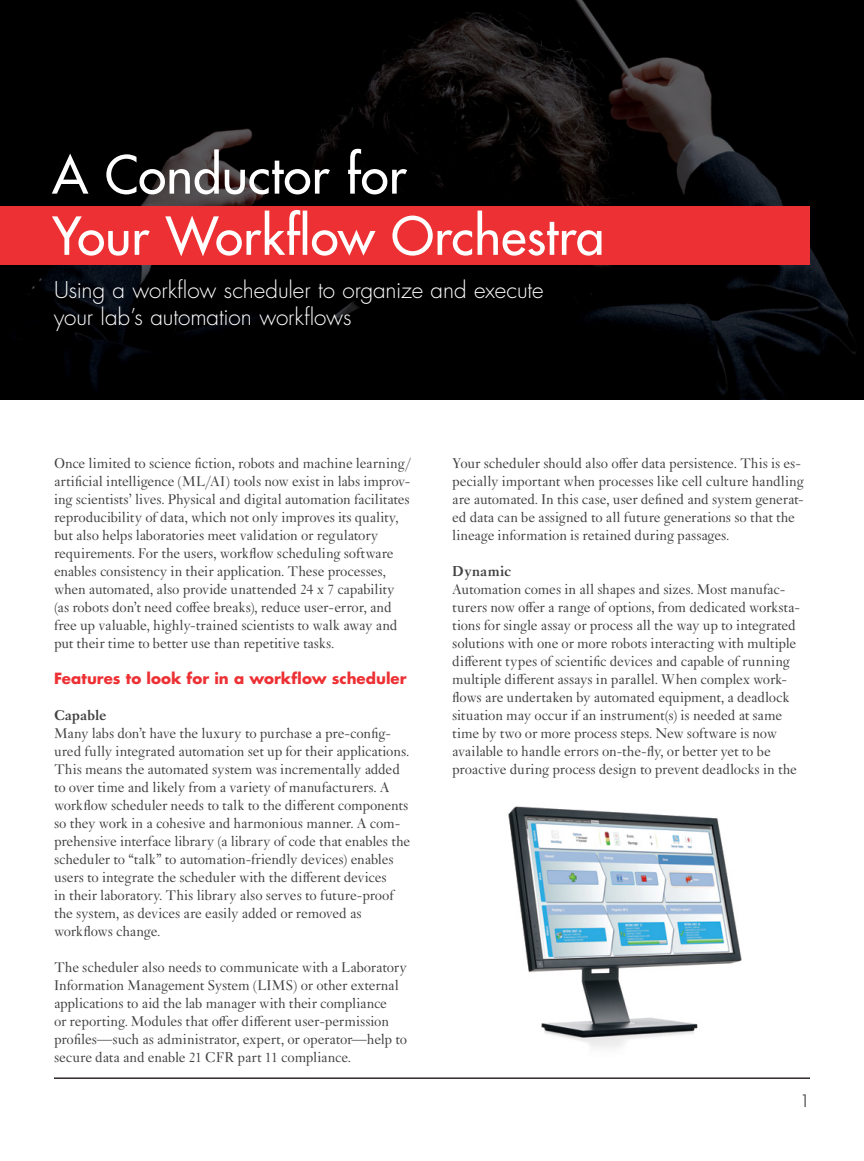
<style>
.page{position:relative;width:864px;height:1161px;background:#fff}
.page>*{position:absolute;margin:0;border:0;box-sizing:border-box;transform-origin:0 0}
.t1{font:500 51px/61.2px "Futura Std";letter-spacing:.005em;color:#fff}
.t2{font:300 22.5px/27px "Futura Std";letter-spacing:-.005em;color:#fff}
.t3{font:300 16.5px "Futura Std";color:#58595b}
.t4{font:15px/18px "Janson MT Std";letter-spacing:-.01em;color:#414042}
.t5{font:700 15px "Futura Std";letter-spacing:.005em;color:#ed3033}
.t6{font:700 15px "Janson MT Std";letter-spacing:.005em;color:#414042}
</style>
<div class="page">
<img style="left:508px;top:806px;width:234px;height:242px">
<svg style="left:0;top:0;width:864px;height:399px;background:#060505"></svg>
<div style="left:0;top:206px;width:810px;height:58px;background:#ed3033"></div>
<hr style="left:54px;top:1078px;width:756px;height:1px;background:#231f20">
<h1 class="t1" style="left:52px;top:144px;width:554px">A Conductor for<br>Your Workflow Orchestra</h1>
<h2 class="t2" style="left:54px;top:277px;width:491px">Using a workflow scheduler to organize and execute your lab’s automation workflows</h2>
<p class="t4" style="left:54px;top:454px;width:359px">Once limited to science fiction, robots and machine learning/ artificial intelligence (ML/AI) tools now exist in labs improv&shy;ing scientists’ lives. Physical and digital automation facilitates reproducibility of data, which not only improves its quality, but also helps laboratories meet validation or regulatory requirements. For the users, workflow scheduling software enables consistency in their application. These processes, when automated, also provide unattended 24 x 7 capability (as robots don’t need coffee breaks), reduce user-error, and free up valuable, highly-trained scientists to walk away and put their time to better use than repetitive tasks.</p>
<p class="t5" style="left:54px;top:668px;width:354px">Features to look for in a workflow scheduler</p>
<p class="t6" style="left:54px;top:706px;width:54px">Capable</p>
<p class="t4" style="left:54px;top:724px;width:358px">Many labs don’t have the luxury to purchase a pre-config&shy;ured fully integrated automation set up for their applications.<br>This means the automated system was incrementally added to over time and likely from a variety of manufacturers. A workflow scheduler needs to talk to the different components so they work in a cohesive and harmonious manner. A com&shy;prehensive interface library (a library of code that enables the scheduler to “talk” to automation-friendly devices) enables users to integrate the scheduler with the different devices<br>in their laboratory. This library also serves to future-proof the system, as devices are easily added or removed as workflows change.</p>
<p class="t4" style="left:54px;top:958px;width:355px">The scheduler also needs to communicate with a Laboratory Information Management System (LIMS) or other external applications to aid the lab manager with their compliance<br>or reporting. Modules that offer different user-permission profiles—such as administrator, expert, or operator—help to secure data and enable 21 CFR part 11 compliance.</p>
<p class="t4" style="left:452px;top:454px;width:353px">Your scheduler should also offer data persistence. This is es&shy;pecially important when processes like cell culture handling are automated. In this case, user defined and system generat&shy;ed data can be assigned to all future generations so that the lineage information is retained during passages.</p>
<p class="t6" style="left:452px;top:562px;width:61px">Dynamic</p>
<p class="t4" style="left:452px;top:580px;width:349px">Automation comes in all shapes and sizes. Most manufac&shy;turers now offer a range of options, from dedicated worksta&shy;tions for single assay or process all the way up to integrated solutions with one or more robots interacting with multiple different types of scientific devices and capable of running multiple different assays in parallel. When complex work&shy;flows are undertaken by automated equipment, a deadlock situation may occur if an instrument(s) is needed at same time by two or more process steps. New software is now available to handle errors on-the-fly, or better yet to be proactive during process design to prevent deadlocks in the</p>
<p class="t3" style="left:800px;top:1091px;width:12px">1</p>
</div>
